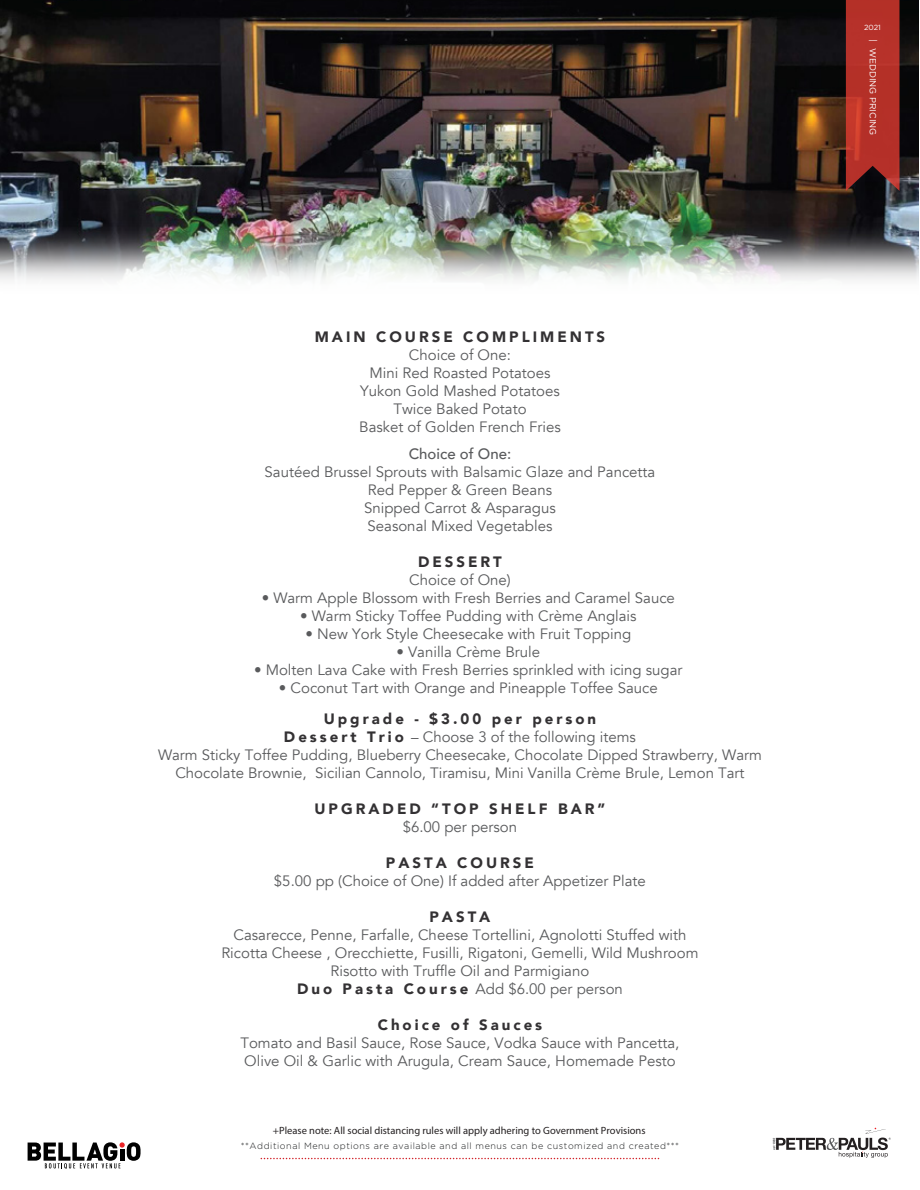
<style>
.page{position:relative;width:920px;height:1190px;background:#fff}
.page>*{position:absolute;margin:0;border:0;box-sizing:border-box;transform-origin:0 0}
.t1{font:15px/18px "Avenir";color:#595a5c;text-align:center}
.t2{font:900 15px "Avenir";letter-spacing:.2em;color:#333133}
.t3{font:500 15px "Avenir";color:#595a5c}
.t4{font:10.5px "Myriad Pro";color:#231f20}
.t5{font:300 9px "Gotham";letter-spacing:.06em;color:#1a1c1d}
.t6{font:9px "Gotham";color:#fff}
.t7{font:7.5px "Gotham";color:#fff}
.s1{font-weight:900;color:#333133}
</style>
<div class="page">
<svg style="left:261px;top:1157px;width:397px;height:2px"></svg>
<svg style="left:772px;top:1127px;width:118px;height:30px"></svg>
<img style="left:0;top:0;width:918px;height:202px">
<img style="left:0;top:202px;width:918px;height:78px">
<svg style="left:845px;top:0;width:54px;height:191px;background:#a72e27"></svg>
<svg style="left:28px;top:1142px;width:113px;height:26px"></svg>
<p class="t2" style="left:315px;top:323px;width:292px">MAIN COURSE COMPLIMENTS</p>
<p class="t1" style="left:359px;top:346px;width:203px">Choice of One:<br>Mini Red Roasted Potatoes<br>Yukon Gold Mashed Potatoes<br>Twice Baked Potato<br>Basket of Golden French Fries</p>
<p class="t3" style="left:408px;top:440px;width:104px">Choice of One:</p>
<p class="t1" style="left:264px;top:463px;width:392px">Sautéed Brussel Sprouts with Balsamic Glaze and Pancetta Red Pepper &amp; Green Beans<br>Snipped Carrot &amp; Asparagus<br>Seasonal Mixed Vegetables</p>
<p class="t2" style="left:418px;top:548px;width:85px">DESSERT</p>
<p class="t1" style="left:409px;top:571px;width:103px">Choice of One)</p>
<p class="t1" style="left:262px;top:589px;width:415px">• Warm Apple Blossom with Fresh Berries and Caramel Sauce</p>
<p class="t1" style="left:300px;top:607px;width:338px">• Warm Sticky Toffee Pudding with Crème Anglais</p>
<p class="t1" style="left:305px;top:625px;width:327px">• New York Style Cheesecake with Fruit Topping</p>
<p class="t1" style="left:396px;top:643px;width:145px">• Vanilla Crème Brule</p>
<p class="t1" style="left:254px;top:661px;width:430px">• Molten Lava Cake with Fresh Berries sprinkled with icing sugar</p>
<p class="t1" style="left:279px;top:679px;width:380px">• Coconut Tart with Orange and Pineapple Toffee Sauce</p>
<p class="t1" style="left:158px;top:710px;width:605px"><span class="s1">Upgrade - $3.00 per person<br>D e s s e r t T r i o</span> – Choose 3 of the following items<br>Warm Sticky Toffee Pudding, Blueberry Cheesecake, Chocolate Dipped Strawberry, Warm Chocolate Brownie, Sicilian Cannolo, Tiramisu, Mini Vanilla Crème Brule, Lemon Tart</p>
<p class="t2" style="left:314px;top:796px;width:292px">UPGRADED “TOP SHELF BAR”</p>
<p class="t1" style="left:402px;top:818px;width:116px">$6.00 per person</p>
<p class="t2" style="left:386px;top:850px;width:149px">PASTA COURSE</p>
<p class="t1" style="left:274px;top:872px;width:373px">$5.00 pp (Choice of One) If added after Appetizer Plate</p>
<p class="t2" style="left:429px;top:904px;width:62px">PASTA</p>
<p class="t1" style="left:221px;top:926px;width:478px">Casarecce, Penne, Farfalle, Cheese Tortellini, Agnolotti Stuffed with Ricotta Cheese , Orecchiette, Fusilli, Rigatoni, Gemelli, Wild Mushroom Risotto with Truffle Oil and Parmigiano<br><span class="s1">D u o P a s t a C o u r s e</span> Add $6.00 per person</p>
<p class="t2" style="left:378px;top:1012px;width:166px">Choice of Sauces</p>
<p class="t1" style="left:240px;top:1034px;width:440px;text-align:left">Tomato and Basil Sauce, Rose Sauce, Vodka Sauce with Pancetta,<br>Olive Oil &amp; Garlic with Arugula, Cream Sauce, Homemade Pesto</p>
<p class="t4" style="left:273px;top:1123px;width:374px">+Please note: All social distancing rules will apply adhering to Government Provisions</p>
<p class="t5" style="left:241px;top:1139px;width:440px">**Additional Menu options are available and all menus can be customized and created***</p>
<p class="t7" style="left:864px;top:22px;width:18px">2021</p>
<p class="t6" style="left:879px;top:39px;width:4px;rotate:90deg">|</p>
<p class="t6" style="left:878px;top:48px;width:89px;rotate:90deg">WEDDING PRICING</p>
</div>
